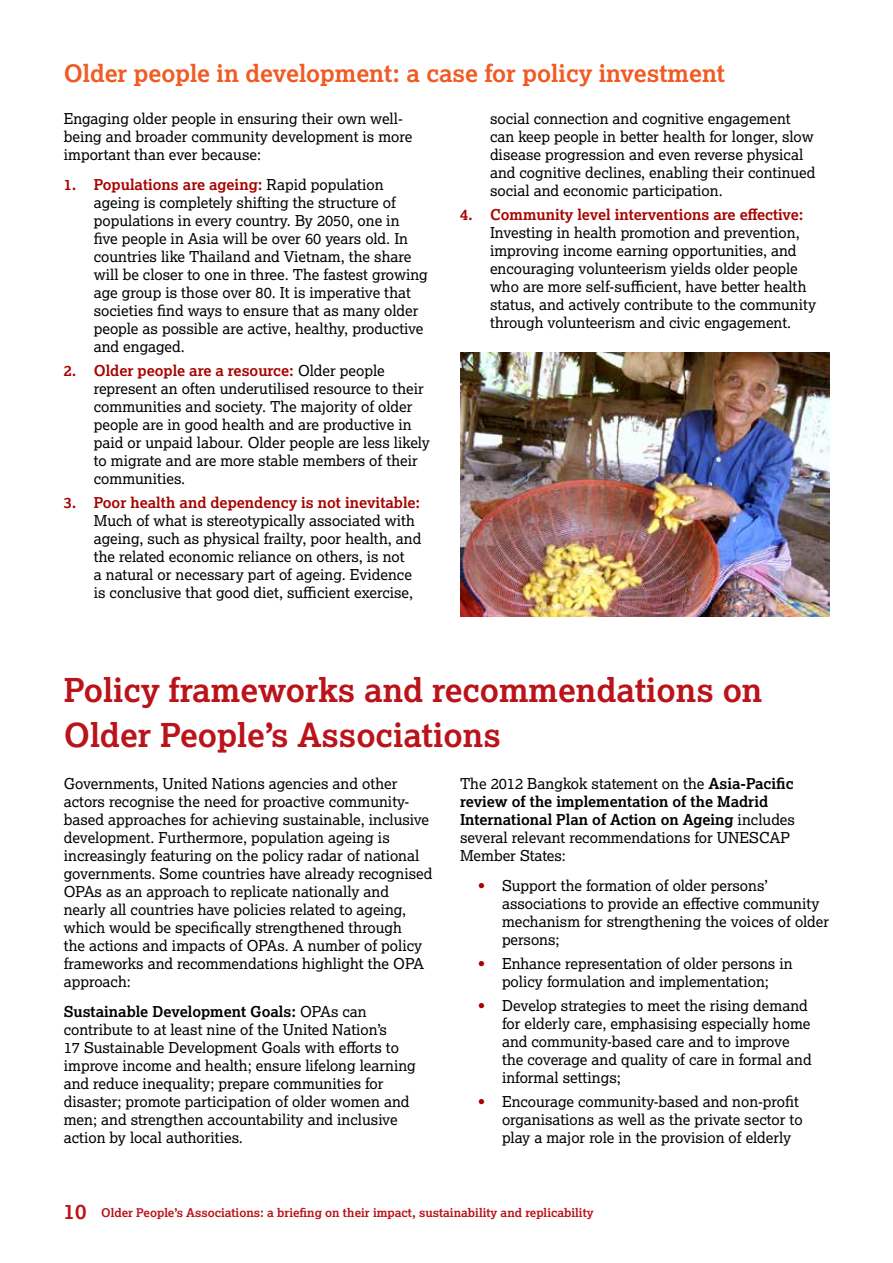
<style>
.page{position:relative;width:893px;height:1263px;background:#fff}
.page>*{position:absolute;margin:0;border:0;box-sizing:border-box;transform-origin:0 0}
.t1{font:700 33px/45px "Lexia";color:#ba141a}
.t2{font:700 24px "Lexia";color:#f15a22}
.t3{font:15px/18px "Lexia";color:#000}
.t4{font:700 15px "Lexia";color:#a60400}
.t5{font:700 12px "Lexia";color:#ba141a}
.s1{font-weight:700;color:#a60400}
.s2{font-weight:700}
.s3{font-size:21px}
</style>
<div class="page">
<img style="left:460px;top:353px;width:369px;height:263px">
<h2 class="t2" style="left:64px;top:58px;width:663px">Older people in development: a case for policy investment</h2>
<p class="t3" style="left:64px;top:109px;width:350px">Engaging older people in ensuring their own well&shy;being and broader community development is more important than ever because:</p>
<p class="t3" style="left:94px;top:175px;width:336px;text-indent:-30px"><span class="s1">1. Populations are ageing:</span> Rapid population ageing is completely shifting the structure of populations in every country. By 2050, one in<br>five people in Asia will be over 60 years old. In countries like Thailand and Vietnam, the share will be closer to one in three. The fastest growing age group is those over 80. It is imperative that societies find ways to ensure that as many older people as possible are active, healthy, productive and engaged.</p>
<p class="t3" style="left:94px;top:361px;width:338px;text-indent:-30px"><span class="s1">2. Older people are a resource:</span> Older people represent an often underutilised resource to their communities and society. The majority of older people are in good health and are productive in paid or unpaid labour. Older people are less likely to migrate and are more stable members of their communities.</p>
<p class="t4" style="left:64px;top:493px;width:358px">3. Poor health and dependency is not inevitable:</p>
<p class="t3" style="left:94px;top:511px;width:329px">Much of what is stereotypically associated with ageing, such as physical frailty, poor health, and the related economic reliance on others, is not<br>a natural or necessary part of ageing. Evidence is conclusive that good diet, sufficient exercise,</p>
<p class="t3" style="left:490px;top:109px;width:327px">social connection and cognitive engagement can keep people in better health for longer, slow disease progression and even reverse physical and cognitive declines, enabling their continued social and economic participation.</p>
<p class="t4" style="left:460px;top:205px;width:345px">4. Community level interventions are effective:</p>
<p class="t3" style="left:490px;top:223px;width:328px">Investing in health promotion and prevention, improving income earning opportunities, and encouraging volunteerism yields older people who are more self-sufficient, have better health status, and actively contribute to the community through volunteerism and civic engagement.</p>
<h1 class="t1" style="left:64px;top:666px;width:700px">Policy frameworks and recommendations on<br>Older People’s Associations</h1>
<p class="t3" style="left:64px;top:774px;width:370px">Governments, United Nations agencies and other actors recognise the need for proactive community&shy;based approaches for achieving sustainable, inclusive development. Furthermore, population ageing is increasingly featuring on the policy radar of national governments. Some countries have already recognised OPAs as an approach to replicate nationally and nearly all countries have policies related to ageing, which would be specifically strengthened through<br>the actions and impacts of OPAs. A number of policy frameworks and recommendations highlight the OPA approach:</p>
<p class="t3" style="left:64px;top:1002px;width:354px"><span class="s2">Sustainable Development Goals:</span> OPAs can contribute to at least nine of the United Nation’s<br>17 Sustainable Development Goals with efforts to improve income and health; ensure lifelong learning and reduce inequality; prepare communities for disaster; promote participation of older women and men; and strengthen accountability and inclusive action by local authorities.</p>
<p class="t3" style="left:460px;top:774px;width:336px">The 2012 Bangkok statement on the <span class="s2">Asia-Pacific review of the implementation of the Madrid International Plan of Action on Ageing</span> includes several relevant recommendations for UNESCAP Member States:</p>
<p class="t3" style="left:502px;top:876px;width:329px;text-indent:-24px"><span class="s1">•</span> Support the formation of older persons’ associations to provide an effective community mechanism for strengthening the voices of older persons;</p>
<p class="t3" style="left:478px;top:954px;width:316px;text-align:center"><span class="s1">•</span> Enhance representation of older persons in policy formulation and implementation;</p>
<p class="t3" style="left:502px;top:996px;width:311px;text-indent:-24px"><span class="s1">•</span> Develop strategies to meet the rising demand for elderly care, emphasising especially home and community-based care and to improve the coverage and quality of care in formal and informal settings;</p>
<p class="t3" style="left:502px;top:1092px;width:302px;text-indent:-24px"><span class="s1">•</span> Encourage community-based and non-profit organisations as well as the private sector to play a major role in the provision of elderly</p>
<p class="t5" style="left:64px;top:1205px;width:531px"><span class="s3">10</span> Older People’s Associations: a briefing on their impact, sustainability and replicability</p>
</div>
